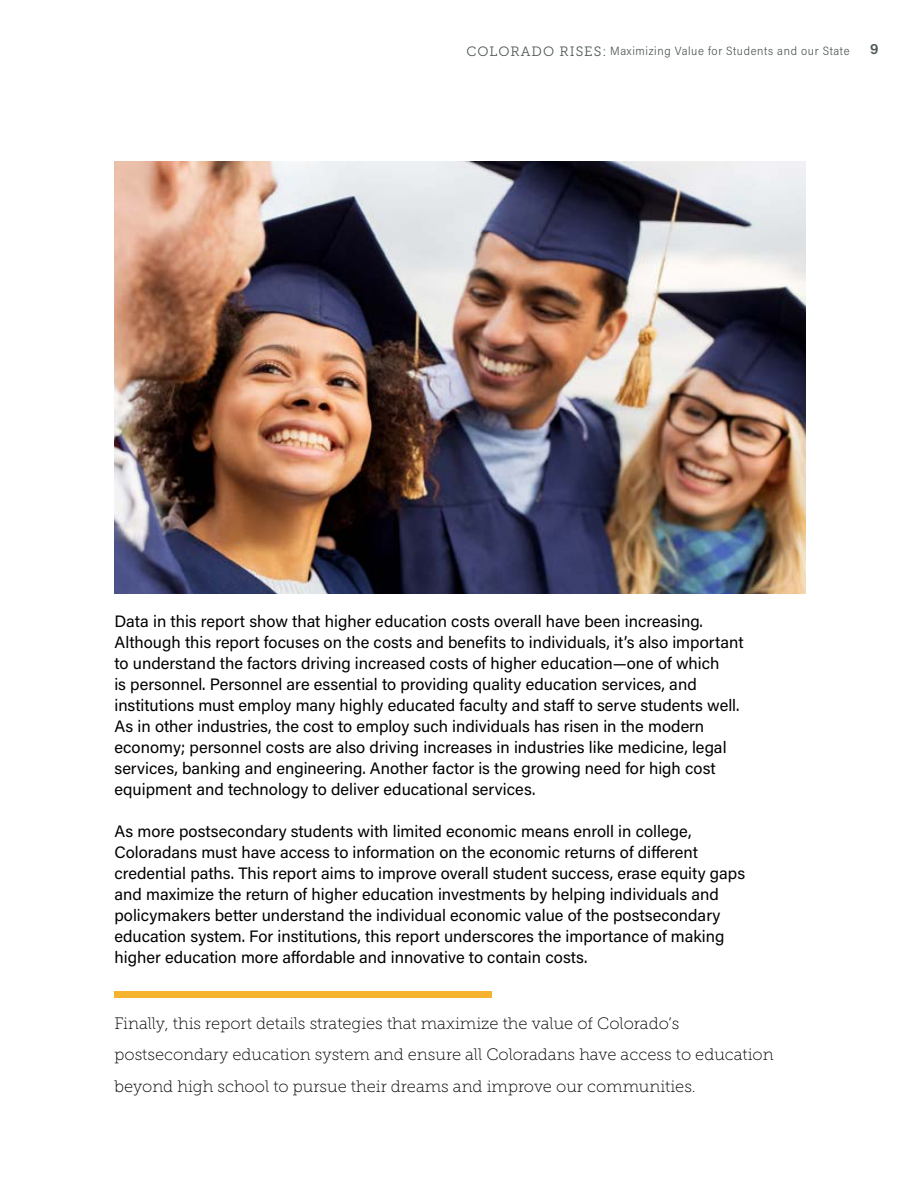
<style>
.page{position:relative;width:918px;height:1188px;background:#fff}
.page>*{position:absolute;margin:0;border:0;box-sizing:border-box;transform-origin:0 0}
.t1{font:16.5px/21px "Acumin Pro";color:#000}
.t2{font:16.5px/31.5px "Museo Slab 100";color:#000}
.t3{font:600 15px "Acumin Pro";color:#4f5757}
.t4{font:300 12px "Acumin Pro Semi Cond";letter-spacing:.05em;color:#4f5757}
.s1{font-family:"Museo Slab 300";font-weight:400;font-size:13.5px}
</style>
<div class="page">
<img style="left:114px;top:162px;width:692px;height:432px">
<div style="left:114px;top:991px;width:378px;height:7px;background:#f6b330"></div>
<p class="t4" style="left:466px;top:43px;width:385px"><span class="s1">COLORADO RISES:</span> Maximizing Value for Students and our State</p>
<p class="t3" style="left:870px;top:38px;width:10px">9</p>
<p class="t1" style="left:114px;top:610px;width:631px">Data in this report show that higher education costs overall have been increasing.<br>Although this report focuses on the costs and benefits to individuals, it’s also important to understand the factors driving increased costs of higher education—one of which<br>is personnel. Personnel are essential to providing quality education services, and institutions must employ many highly educated faculty and staff to serve students well.<br>As in other industries, the cost to employ such individuals has risen in the modern economy; personnel costs are also driving increases in industries like medicine, legal services, banking and engineering. Another factor is the growing need for high cost equipment and technology to deliver educational services.</p>
<p class="t1" style="left:114px;top:820px;width:632px">As more postsecondary students with limited economic means enroll in college, Coloradans must have access to information on the economic returns of different credential paths. This report aims to improve overall student success, erase equity gaps and maximize the return of higher education investments by helping individuals and policymakers better understand the individual economic value of the postsecondary education system. For institutions, this report underscores the importance of making higher education more affordable and innovative to contain costs.</p>
<p class="t2" style="left:114px;top:1008px;width:661px">Finally, this report details strategies that maximize the value of Colorado’s postsecondary education system and ensure all Coloradans have access to education beyond high school to pursue their dreams and improve our communities.</p>
</div>
